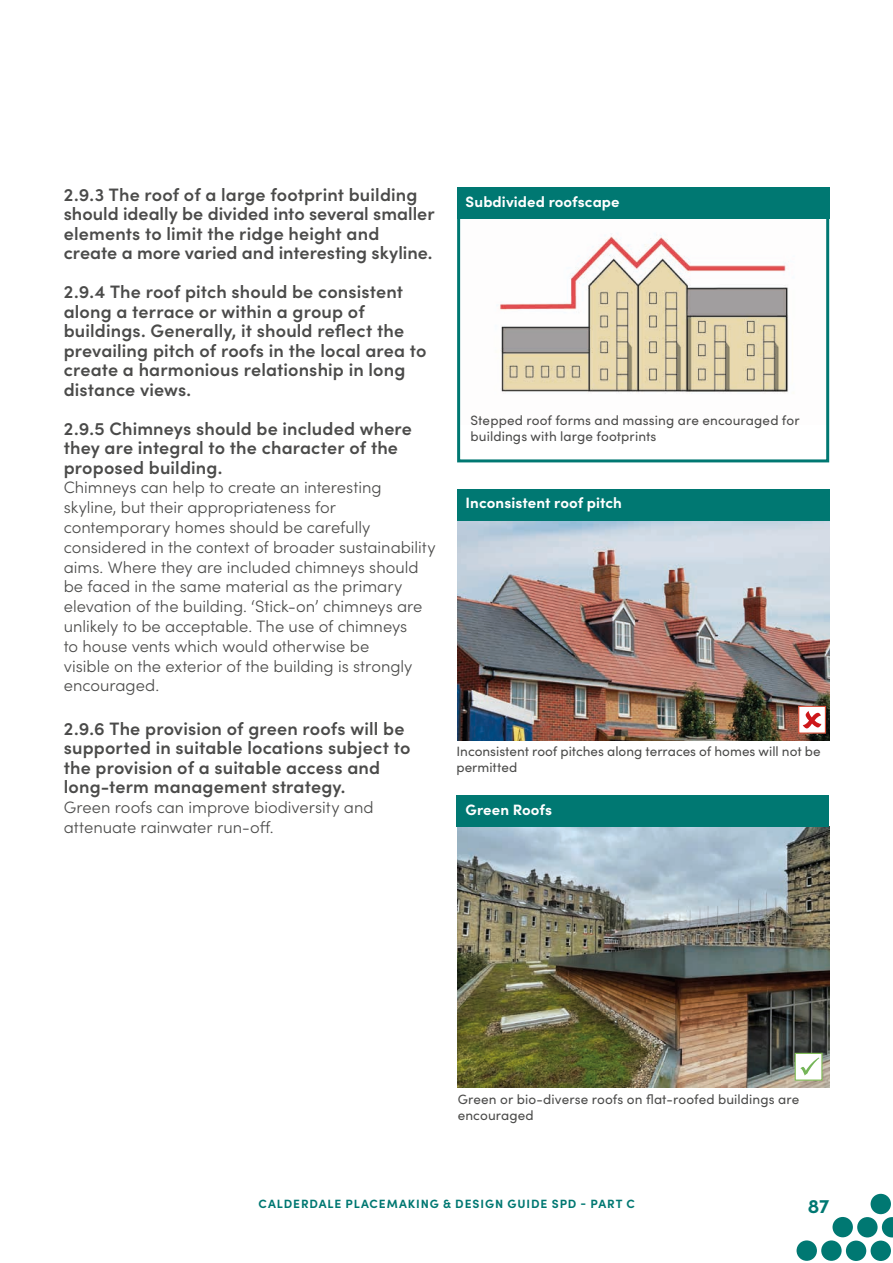
<style>
.page{position:relative;width:893px;height:1263px;background:#fff}
.page>*{position:absolute;margin:0;border:0;box-sizing:border-box;transform-origin:0 0}
.t1{font:700 19.5px "Sofia Pro";color:#007872}
.t2{font:600 18px/19.5px "Sofia Pro";letter-spacing:.005em;color:#4b4b4a}
.t3{font:300 16.5px/19.8px "Sofia Pro";color:#4b4b4a}
.t4{font:700 15px "Sofia Pro";letter-spacing:.005em;color:#fff}
.t5{font:13.5px/16.2px "Sofia Pro";letter-spacing:.01em;color:#4b4b4a}
.t6{font:700 12px "Sofia Pro";letter-spacing:.08em;color:#007872}
</style>
<div class="page">
<div style="left:871px;top:1194px;width:20px;height:20px;background:#007872;border-radius:50%"></div>
<svg style="left:882px;top:1217px;width:11px;height:20px"></svg>
<div style="left:857px;top:1217px;width:21px;height:20px;background:#007872;border-radius:50%"></div>
<div style="left:832px;top:1217px;width:21px;height:20px;background:#007872;border-radius:50%"></div>
<div style="left:871px;top:1240px;width:20px;height:21px;background:#007872;border-radius:50%"></div>
<div style="left:846px;top:1240px;width:20px;height:21px;background:#007872;border-radius:50%"></div>
<div style="left:821px;top:1240px;width:21px;height:21px;background:#007872;border-radius:50%"></div>
<div style="left:796px;top:1240px;width:21px;height:21px;background:#007872;border-radius:50%"></div>
<img style="left:500px;top:235px;width:288px;height:158px">
<div style="left:457px;top:195px;width:372px;height:267px;border:3px solid #007872"></div>
<div style="left:457px;top:188px;width:372px;height:31px;background:#007872"></div>
<img style="left:457px;top:520px;width:372px;height:220px">
<div style="left:457px;top:489px;width:372px;height:31px;background:#007872"></div>
<div style="left:798px;top:706px;width:28px;height:28px;background:#fff;border:1px solid #d74f38"></div>
<svg style="left:803px;top:711px;width:18px;height:17px"></svg>
<img style="left:458px;top:827px;width:371px;height:260px">
<div style="left:457px;top:795px;width:372px;height:32px;background:#007872"></div>
<div style="left:795px;top:1053px;width:27px;height:28px;background:#fff;border:1px solid #82be58"></div>
<svg style="left:800px;top:1057px;width:19px;height:18px"></svg>
<p class="t2" style="left:64px;top:183px;width:372px">2.9.3 The roof of a large footprint building should ideally be divided into several smaller elements to limit the ridge height and create a more varied and interesting skyline.</p>
<p class="t2" style="left:64px;top:281px;width:364px">2.9.4 The roof pitch should be consistent along a terrace or within a group of buildings. Generally, it should reflect the prevailing pitch of roofs in the local area to create a harmonious relationship in long distance views.</p>
<p class="t2" style="left:64px;top:417px;width:350px">2.9.5 Chimneys should be included where they are integral to the character of the proposed building.</p>
<p class="t3" style="left:64px;top:477px;width:373px">Chimneys can help to create an interesting skyline, but their appropriateness for contemporary homes should be carefully considered in the context of broader sustainability aims. Where they are included chimneys should be faced in the same material as the primary elevation of the building. ‘Stick-on’ chimneys are unlikely to be acceptable. The use of chimneys<br>to house vents which would otherwise be<br>visible on the exterior of the building is strongly encouraged.</p>
<p class="t2" style="left:64px;top:718px;width:348px">2.9.6 The provision of green roofs will be supported in suitable locations subject to the provision of a suitable access and long-term management strategy.</p>
<p class="t3" style="left:64px;top:797px;width:311px">Green roofs can improve biodiversity and attenuate rainwater run-off.</p>
<p class="t4" style="left:466px;top:190px;width:156px">Subdivided roofscape</p>
<p class="t5" style="left:470px;top:411px;width:331px">Stepped roof forms and massing are encouraged for buildings with large footprints</p>
<p class="t4" style="left:466px;top:491px;width:158px">Inconsistent roof pitch</p>
<p class="t5" style="left:456px;top:742px;width:366px">Inconsistent roof pitches along terraces of homes will not be permitted</p>
<p class="t4" style="left:465px;top:798px;width:88px">Green Roofs</p>
<p class="t5" style="left:458px;top:1090px;width:343px">Green or bio-diverse roofs on flat-roofed buildings are encouraged</p>
<p class="t6" style="left:259px;top:1194px;width:378px">CALDERDALE PLACEMAKING &amp; DESIGN GUIDE SPD - PART C</p>
<p class="t1" style="left:808px;top:1191px;width:23px">87</p>
</div>
